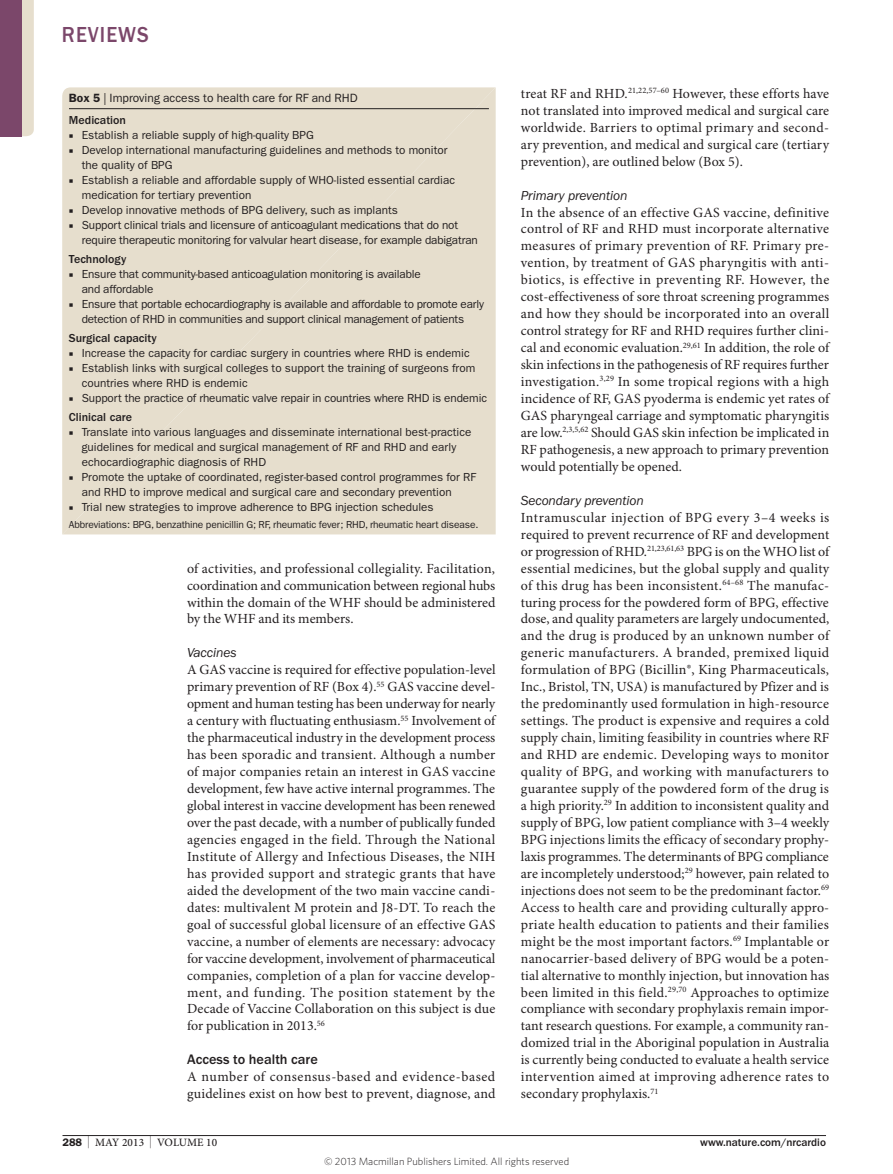
<style>
.page{position:relative;width:893px;height:1174px;background:#fff}
.page>*{position:absolute;margin:0;border:0;box-sizing:border-box;transform-origin:0 0}
.t1{font:500 22.5px "ITC Franklin Gothic Std";letter-spacing:.05em;color:#7b476a;scale:.9 1}
.Head_2{font:500 14.25px "ITC Franklin Gothic Std";color:#231f20}
.Body_first{font:13.95px/17px "Minion Pro";letter-spacing:.01em;color:#231f20;text-align:justify}
.Body_text{font:13.95px/17px "Minion Pro";color:#231f20;text-align:justify}
.Head_3{font:italic 13.5px "ITC Franklin Gothic Std";letter-spacing:-.01em;color:#231f20}
.Box_subhead{font:500 12px "ITC Franklin Gothic Std";color:#231f20}
.Box_title{font:12px "ITC Franklin Gothic Std";color:#231f20}
.Box_body_bullet{font:11.7px/15px "ITC Franklin Gothic Std";color:#231f20}
.Box_body_bullet-2{font:11.7px/15px "ITC Franklin Gothic Std";letter-spacing:-.02em;color:#231f20}
.t2{font:500 11.25px "ITC Franklin Gothic Std";color:#231f20}
.t3{font:500 11.25px "Minion Pro";letter-spacing:.01em;color:#231f20}
.t4{font:300 10.5px "Whitney";color:#231f20}
.Box_footnote{font:10.2px "ITC Franklin Gothic Std";letter-spacing:-.015em;color:#231f20}
.s1{font-weight:600}
.s2{font-family:"Minion Pro"}
.s3{font-family:"ITC Franklin Gothic Std";font-weight:600;font-size:10.95px}
.s4{font-size:12.9px}
</style>
<div class="page">
<hr style="left:63px;top:1135px;width:763px;height:1px;background:#231f20">
<div style="left:62px;top:87px;width:434px;height:447px;background:#e6decd"></div>
<hr style="left:69px;top:108px;width:420px;height:1px;background:#231f20">
<div style="left:22px;top:0;width:12px;height:136px;background:#e6decd"></div>
<div style="left:0;top:0;width:22px;height:136px;background:#7b476a"></div>
<h1 class="t1" style="left:62px;top:22px;width:98px">REVIEWS</h1>
<p class="Box_title" style="left:69px;top:91px;width:290px"><span class="s1">Box 5</span> | Improving access to health care for RF and RHD</p>
<p class="Box_subhead" style="left:69px;top:113px;width:59px">Medication</p>
<p class="Box_body_bullet" style="left:69px;top:127px;width:246px"><span class="s2">■</span> Establish a reliable supply of high-quality BPG</p>
<p class="Box_body_bullet" style="left:82px;top:142px;width:367px;text-indent:-13px"><span class="s2">■</span> Develop international manufacturing guidelines and methods to monitor the quality of BPG</p>
<p class="Box_body_bullet" style="left:82px;top:172px;width:375px;text-indent:-13px"><span class="s2">■</span> Establish a reliable and affordable supply of WHO-listed essential cardiac medication for tertiary prevention</p>
<p class="Box_body_bullet" style="left:69px;top:202px;width:330px"><span class="s2">■</span> Develop innovative methods of BPG delivery, such as implants</p>
<p class="Box_body_bullet" style="left:82px;top:217px;width:398px;text-indent:-13px"><span class="s2">■</span> Support clinical trials and licensure of anticoagulant medications that do not require therapeutic monitoring for valvular heart disease, for example dabigatran</p>
<p class="Box_subhead" style="left:69px;top:252px;width:59px">Technology</p>
<p class="Box_body_bullet" style="left:82px;top:266px;width:341px;text-indent:-13px"><span class="s2">■</span> Ensure that community-based anticoagulation monitoring is available and affordable</p>
<p class="Box_body_bullet-2" style="left:82px;top:296px;width:404px;text-indent:-13px"><span class="s2">■</span> Ensure that portable echocardiography is available and affordable to promote early detection of RHD in communities and support clinical management of patients</p>
<p class="Box_subhead" style="left:69px;top:331px;width:89px">Surgical capacity</p>
<p class="Box_body_bullet" style="left:69px;top:346px;width:402px"><span class="s2">■</span> Increase the capacity for cardiac surgery in countries where RHD is endemic</p>
<p class="Box_body_bullet" style="left:82px;top:361px;width:395px;text-indent:-13px"><span class="s2">■</span> Establish links with surgical colleges to support the training of surgeons from countries where RHD is endemic</p>
<p class="Box_body_bullet" style="left:69px;top:391px;width:420px"><span class="s2">■</span> Support the practice of rheumatic valve repair in countries where RHD is endemic</p>
<p class="Box_subhead" style="left:69px;top:411px;width:65px">Clinical care</p>
<p class="Box_body_bullet" style="left:82px;top:425px;width:391px;text-indent:-13px"><span class="s2">■</span> Translate into various languages and disseminate international best-practice guidelines for medical and surgical management of RF and RHD and early echocardiographic diagnosis of RHD</p>
<p class="Box_body_bullet" style="left:82px;top:470px;width:396px;text-indent:-13px"><span class="s2">■</span> Promote the uptake of coordinated, register-based control programmes for RF and RHD to improve medical and surgical care and secondary prevention</p>
<p class="Box_body_bullet" style="left:69px;top:500px;width:366px"><span class="s2">■</span> Trial new strategies to improve adherence to BPG injection schedules</p>
<p class="Box_footnote" style="left:69px;top:518px;width:411px">Abbreviations: BPG, benzathine penicillin G; RF, rheumatic fever; RHD, rheumatic heart disease.</p>
<p class="Body_text" style="left:187px;top:560px;width:310px">of activities, and professional collegiality. Facilitation, coordination and communication between regional hubs within the domain of the WHF should be administered by the WHF and its members.</p>
<p class="Head_3" style="left:187px;top:645px;width:51px">Vaccines</p>
<p class="Body_first" style="left:187px;top:662px;width:310px">A GAS vaccine is required for effective population-level primary prevention of RF (Box 4).<sup>55</sup> GAS vaccine devel‑ opment and human testing has been underway for nearly a century with fluctuating enthusiasm.<sup>55</sup> Involvement of the pharmaceutical industry in the development process has been sporadic and transient. Although a number of major companies retain an interest in GAS vaccine development, few have active internal programmes. The global interest in vaccine development has been renewed over the past decade, with a number of publically funded agencies engaged in the field. Through the National Institute of Allergy and Infectious Diseases, the NIH has provided support and strategic grants that have aided the development of the two main vaccine candi‑ dates: multivalent M protein and J8‑DT. To reach the goal of successful global licensure of an effective GAS vaccine, a number of elements are necessary: advocacy for vaccine development, involvement of pharmaceutical companies, completion of a plan for vaccine develop‑ ment, and funding. The position statement by the Decade of Vaccine Collaboration on this subject is due for publication in 2013.<sup>56</sup></p>
<p class="Head_2" style="left:187px;top:1051px;width:132px">Access to health care</p>
<p class="Body_first" style="left:187px;top:1069px;width:310px">A number of consensus-based and evidence-based guidelines exist on how best to prevent, diagnose, and</p>
<p class="Body_first" style="left:521px;top:85px;width:310px">treat RF and RHD.<sup>21,22,57–60</sup> However, these efforts have not translated into improved medical and surgical care worldwide. Barriers to optimal primary and second‑ ary prevention, and medical and surgical care (tertiary prevention), are outlined below (Box 5).</p>
<p class="Head_3" style="left:521px;top:188px;width:108px">Primary prevention</p>
<p class="Body_first" style="left:521px;top:204px;width:310px">In the absence of an effective GAS vaccine, definitive control of RF and RHD must incorporate alternative measures of primary prevention of RF. Primary pre‑ vention, by treatment of GAS pharyngitis with anti‑ biotics, is effective in preventing RF. However, the cost-effectiveness of sore throat screening programmes and how they should be incorporated into an overall control strategy for RF and RHD requires further clini‑ cal and economic evaluation.<sup>29,61</sup> In addition, the role of skin infections in the pathogenesis of RF requires further investigation.<sup>3,29</sup> In some tropical regions with a high incidence of RF, GAS pyoderma is endemic yet rates of GAS pharyngeal carriage and symptomatic pharyngitis are low.<sup>2,3,5,62</sup> Should GAS skin infection be implicated in RF pathogenesis, a new approach to primary prevention would potentially be opened.</p>
<p class="Head_3" style="left:521px;top:493px;width:125px">Secondary prevention</p>
<p class="Body_first" style="left:521px;top:509px;width:310px;text-align:left">Intramuscular injection of BPG every 3–4 weeks is required to prevent recurrence of RF and development or progression of RHD.<sup>21,23,61,63</sup> BPG is on the WHO list of essential medicines, but the global supply and quality of this drug has been inconsistent.<sup>64–68</sup> The manufac‑ turing process for the powdered form of BPG, effective dose, and quality parameters are largely undocumented, and the drug is produced by an unknown number of generic manufacturers. A branded, premixed liquid formulation of BPG (Bicillin®, King Pharmaceuticals, Inc., Bristol, TN, USA) is manufactured by Pfizer and is the predominantly used formulation in high-resource settings. The product is expensive and requires a cold supply chain, limiting feasibility in countries where RF and RHD are endemic. Developing ways to monitor quality of BPG, and working with manufacturers to guarantee supply of the powdered form of the drug is a high priority.<sup>29</sup> In addition to inconsistent quality and supply of BPG, low patient compliance with 3–4 weekly BPG injections limits the efficacy of secondary prophy‑ laxis programmes. The determinants of BPG compliance are incompletely understood;<sup>29</sup> however, pain related to injections does not seem to be the predominant factor.<sup>69<br></sup>Access to health care and providing culturally appro‑ priate health education to patients and their families might be the most important factors.<sup>69</sup> Implantable or nanocarrier-based delivery of BPG would be a poten‑ tial alternative to monthly injection, but innovation has been limited in this field.<sup>29,70</sup> Approaches to optimize compliance with secondary prophylaxis remain impor‑ tant research questions. For example, a community ran&shy;domized trial in the Aboriginal population in Australia is currently being conducted to evaluate a health service intervention aimed at improving adherence rates to secondary prophylaxis.<sup>71</sup></p>
<p class="t3" style="left:63px;top:1136px;width:156px"><span class="s3">288</span> <span class="s4">|</span> MAY 2013 <span class="s4">|</span> VOLUME 10</p>
<p class="t2" style="left:700px;top:1136px;width:127px">www.nature.com/nrcardio</p>
<p class="t4" style="left:324px;top:1154px;width:247px">© 2013 Macmillan Publishers Limited. All rights reserved</p>
</div>
